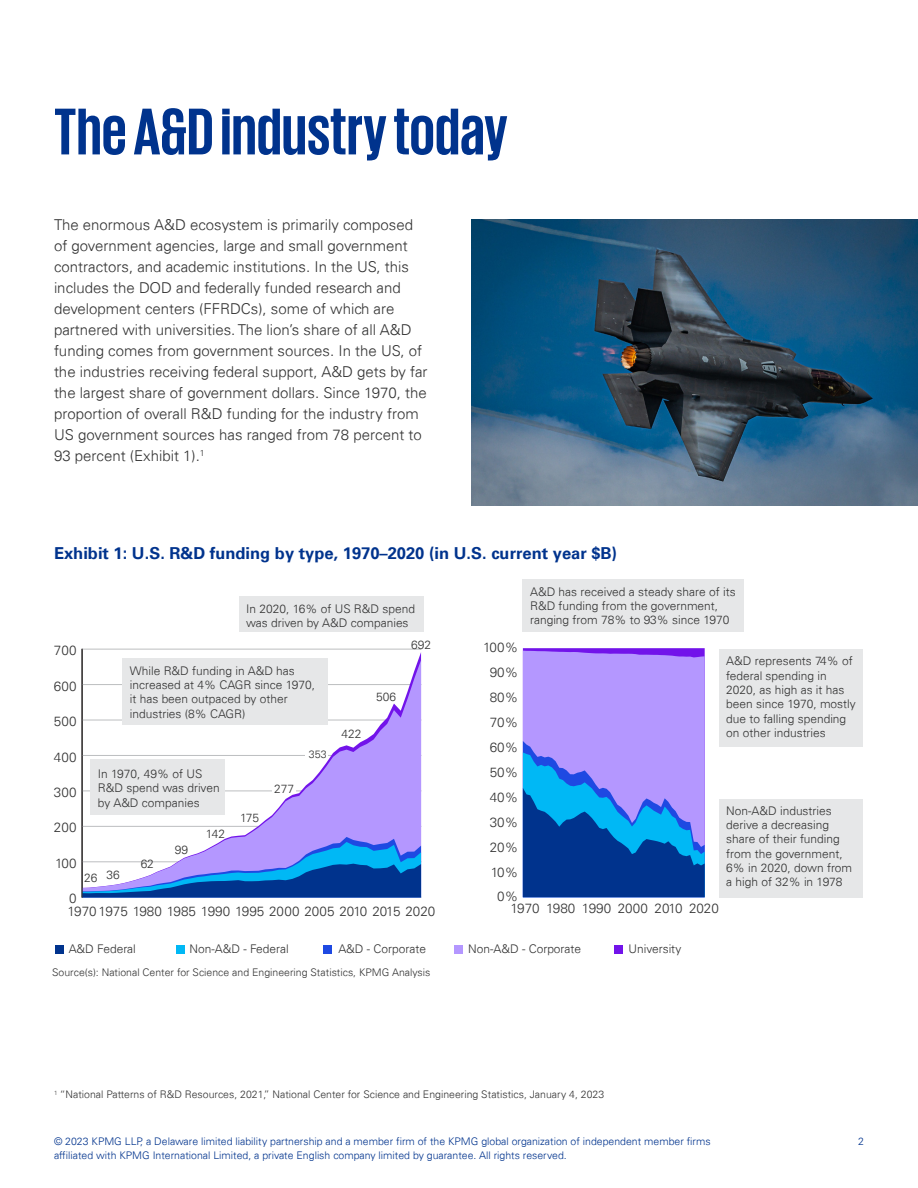
<style>
.page{position:relative;width:918px;height:1188px;background:#fff}
.page>*{position:absolute;margin:0;border:0;box-sizing:border-box;transform-origin:0 0}
.t1{font:700 67.5px "KPMG";color:#00338d}
.t2{font:700 16.5px "Univers";color:#00338d}
.t3{font:300 15px/21px "Univers 45";color:#333}
.t4{font:300 13.5px "Univers 45";color:#333}
.t5{font:300 12px/14.4px "Univers 45";color:#333}
.t6{font:300 10.65px "Univers 45";color:#333}
.t7{font:300 10.5px "Univers 45";color:#00338d}
.t8{font:300 10.5px "Univers 45";color:#333}
</style>
<div class="page">
<hr style="left:82px;top:897px;width:339px;height:1px;background:#6d6e71">
<hr style="left:82px;top:649px;width:339px;height:1px;background:#bcbec0">
<svg style="left:83px;top:660px;width:338px;height:177px"></svg>
<svg style="left:83px;top:837px;width:338px;height:60px"></svg>
<hr style="left:82px;top:649px;width:1px;height:248px;background:#231f20">
<div style="left:91px;top:760px;width:134px;height:55px;background:#e6e7e8"></div>
<div style="left:123px;top:658px;width:205px;height:67px;background:#e6e7e8"></div>
<div style="left:239px;top:596px;width:185px;height:36px;background:#e6e7e8"></div>
<div style="left:306px;top:753px;width:22px;height:5px;background:#fff"></div>
<div style="left:523px;top:651px;width:182px;height:90px;background:#b497ff"></div>
<svg style="left:523px;top:741px;width:182px;height:156px"></svg>
<div style="left:55px;top:945px;width:9px;height:8px;background:#00338d"></div>
<div style="left:176px;top:945px;width:9px;height:8px;background:#00b8f5"></div>
<div style="left:323px;top:945px;width:9px;height:8px;background:#1e49e2"></div>
<div style="left:454px;top:945px;width:9px;height:8px;background:#b497ff"></div>
<div style="left:614px;top:945px;width:9px;height:8px;background:#7213ea"></div>
<div style="left:523px;top:580px;width:221px;height:52px;background:#e6e7e8"></div>
<div style="left:719px;top:649px;width:144px;height:98px;background:#e6e7e8"></div>
<div style="left:719px;top:799px;width:144px;height:98px;background:#e6e7e8"></div>
<hr style="left:272px;top:789px;width:23px;height:3px;background:#fff">
<img style="left:471px;top:219px;width:447px;height:286px">
<h1 class="t1" style="left:54px;top:98px;width:455px">The A&amp;D industry today</h1>
<p class="t3" style="left:54px;top:214px;width:375px">The enormous A&amp;D ecosystem is primarily composed of government agencies, large and small government contractors, and academic institutions. In the US, this includes the DOD and federally funded research and development centers (FFRDCs), some of which are partnered with universities. The lion’s share of all A&amp;D funding comes from government sources. In the US, of the industries receiving federal support, A&amp;D gets by far the largest share of government dollars. Since 1970, the proportion of overall R&amp;D funding for the industry from US government sources has ranged from 78 percent to 93 percent (Exhibit 1).<sup>1</sup></p>
<h2 class="t2" style="left:54px;top:543px;width:565px">Exhibit 1: U.S. R&amp;D funding by type, 1970–2020 (in U.S. current year $B)</h2>
<p class="t4" style="left:54px;top:642px;width:24px">700</p>
<p class="t4" style="left:54px;top:678px;width:24px">600</p>
<p class="t4" style="left:54px;top:713px;width:24px">500</p>
<p class="t4" style="left:54px;top:749px;width:24px">400</p>
<p class="t4" style="left:54px;top:784px;width:24px">300</p>
<p class="t4" style="left:54px;top:820px;width:24px">200</p>
<p class="t4" style="left:55px;top:855px;width:23px">100</p>
<p class="t4" style="left:69px;top:890px;width:9px">0</p>
<p class="t5" style="left:246px;top:601px;width:170px">In 2020, 16% of US R&amp;D spend was driven by A&amp;D companies</p>
<p class="t5" style="left:130px;top:663px;width:187px">While R&amp;D funding in A&amp;D has increased at 4% CAGR since 1970, it has been outpaced by other industries (8% CAGR)</p>
<p class="t5" style="left:98px;top:766px;width:123px">In 1970, 49% of US<br>R&amp;D spend was driven by A&amp;D companies</p>
<p class="t5" style="left:84px;top:869px;width:37px">26 36</p>
<p class="t5" style="left:141px;top:857px;width:15px">62</p>
<p class="t5" style="left:175px;top:843px;width:15px">99</p>
<p class="t5" style="left:206px;top:827px;width:21px">142</p>
<p class="t5" style="left:240px;top:811px;width:21px">175</p>
<p class="t5" style="left:274px;top:782px;width:21px">277</p>
<p class="t6" style="left:309px;top:748px;width:19px">353</p>
<p class="t5" style="left:342px;top:726px;width:21px">422</p>
<p class="t5" style="left:411px;top:638px;width:21px">692</p>
<p class="t5" style="left:376px;top:689px;width:21px">506</p>
<p class="t4" style="left:67px;top:903px;width:369px">1970 1975 1980 1985 1990 1995 2000 2005 2010 2015 2020</p>
<p class="t4" style="left:483px;top:639px;width:37px">100%</p>
<p class="t4" style="left:490px;top:664px;width:30px">90%</p>
<p class="t4" style="left:490px;top:689px;width:30px">80%</p>
<p class="t4" style="left:490px;top:714px;width:30px">70%</p>
<p class="t4" style="left:490px;top:739px;width:30px">60%</p>
<p class="t4" style="left:490px;top:764px;width:30px">50%</p>
<p class="t4" style="left:490px;top:789px;width:30px">40%</p>
<p class="t4" style="left:490px;top:814px;width:30px">30%</p>
<p class="t4" style="left:490px;top:839px;width:30px">20%</p>
<p class="t4" style="left:491px;top:864px;width:29px">10%</p>
<p class="t5" style="left:530px;top:584px;width:207px">A&amp;D has received a steady share of its<br>R&amp;D funding from the government, ranging from 78% to 93% since 1970</p>
<p class="t5" style="left:726px;top:654px;width:131px">A&amp;D represents 74% of federal spending in<br>2020, as high as it has been since 1970, mostly due to falling spending on other industries</p>
<p class="t5" style="left:726px;top:803px;width:127px">Non-A&amp;D industries derive a decreasing share of their funding from the government,<br>6% in 2020, down from a high of 32% in 1978</p>
<p class="t4" style="left:497px;top:888px;width:22px">0%</p>
<p class="t4" style="left:510px;top:900px;width:210px">1970 1980 1990 2000 2010 2020</p>
<p class="t5" style="left:69px;top:942px;width:69px">A&amp;D Federal</p>
<p class="t5" style="left:190px;top:942px;width:101px">Non-A&amp;D - Federal</p>
<p class="t5" style="left:338px;top:942px;width:89px">A&amp;D - Corporate</p>
<p class="t5" style="left:468px;top:942px;width:114px">Non-A&amp;D - Corporate</p>
<p class="t5" style="left:628px;top:942px;width:55px">University</p>
<p class="t8" style="left:52px;top:966px;width:380px">Source(s): National Center for Science and Engineering Statistics, KPMG Analysis</p>
<p class="t8" style="left:54px;top:1088px;width:552px"><sup>1</sup> “National Patterns of R&amp;D Resources, 2021,” National Center for Science and Engineering Statistics, January 4, 2023</p>
<p class="t7" style="left:54px;top:1135px;width:658px">© 2023 KPMG LLP, a Delaware limited liability partnership and a member firm of the KPMG global organization of independent member firms</p>
<p class="t7" style="left:858px;top:1135px;width:7px">2</p>
<p class="t7" style="left:54px;top:1149px;width:514px">affiliated with KPMG International Limited, a private English company limited by guarantee. All rights reserved.</p>
</div>
